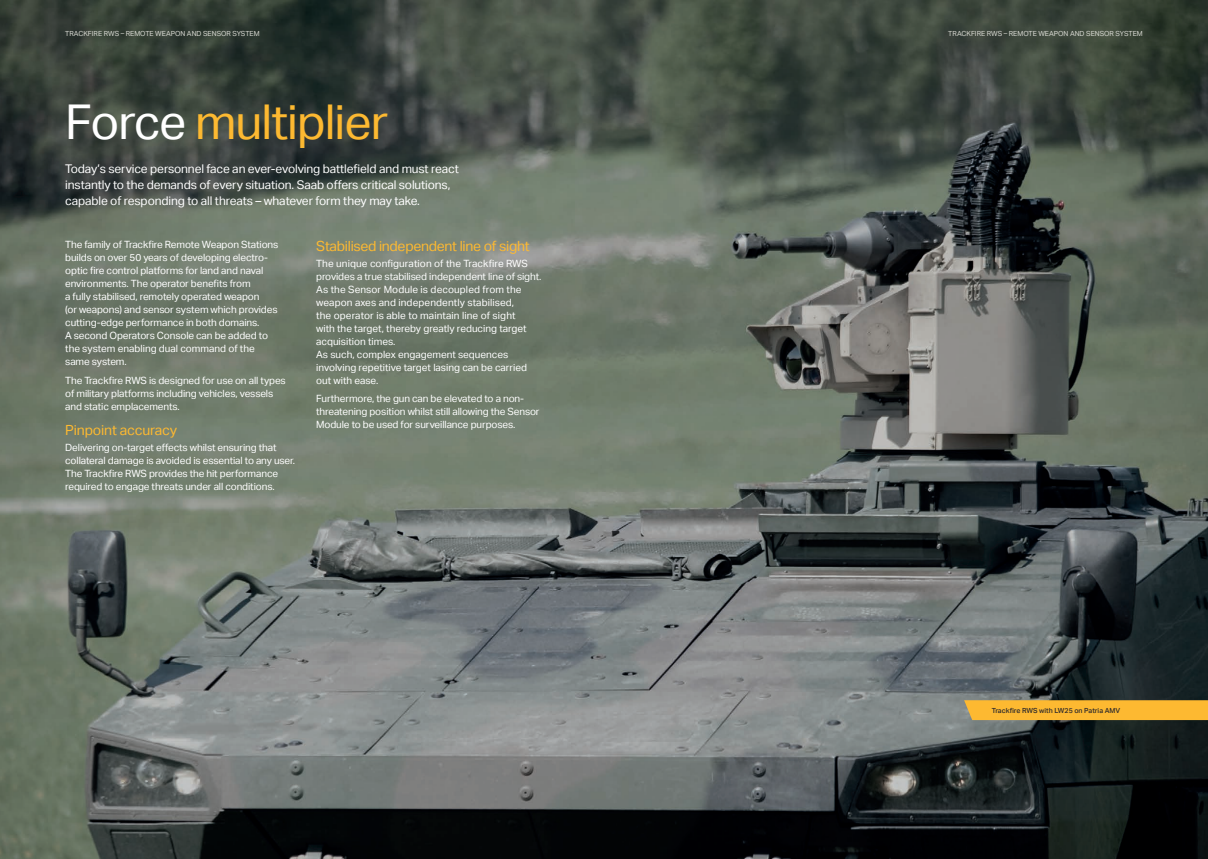
<style>
.page{position:relative;width:1208px;height:859px;background:#fff}
.page>*{position:absolute;margin:0;border:0;box-sizing:border-box;transform-origin:0 0}
.t1{font:48px "Aktiv Grotesk";letter-spacing:-.02em;color:#fdb931}
.t2{font:14px "Aktiv Grotesk";letter-spacing:-.02em;color:#fdb931}
.t3{font:12px/16px "Aktiv Grotesk";letter-spacing:-.01em;color:#fff}
.t4{font:10px/13px "Aktiv Grotesk";letter-spacing:-.01em;color:#fff}
.t5{font:7px "Aktiv Grotesk";color:#d7d8d1}
.t6{font:500 7px "Aktiv Grotesk";color:#322d2c}
.s1{color:#fff}
</style>
<div class="page">
<img style="left:0;top:0;width:1208px;height:859px">
<div style="left:964px;top:700px;width:244px;height:20px;background:#fdb931"></div>
<p class="t5" style="left:65px;top:30px;width:196px">TRACKFIRE RWS – REMOTE WEAPON AND SENSOR SYSTEM</p>
<p class="t5" style="left:948px;top:30px;width:196px">TRACKFIRE RWS – REMOTE WEAPON AND SENSOR SYSTEM</p>
<h1 class="t1" style="left:65px;top:95px;width:325px"><span class="s1">Force</span> multiplier</h1>
<p class="t3" style="left:65px;top:161px;width:395px">Today’s service personnel face an ever-evolving battlefield and must react instantly to the demands of every situation. Saab offers critical solutions, capable of responding to all threats – whatever form they may take.</p>
<p class="t4" style="left:65px;top:238px;width:215px">The family of Trackfire Remote Weapon Stations builds on over 50 years of developing electro&shy;optic fire control platforms for land and naval environments. The operator benefits from<br>a fully stabilised, remotely operated weapon<br>(or weapons) and sensor system which provides cutting-edge performance in both domains.<br>A second Operators Console can be added to the system enabling dual command of the same system.</p>
<p class="t4" style="left:65px;top:374px;width:222px">The Trackfire RWS is designed for use on all types of military platforms including vehicles, vessels and static emplacements.</p>
<h2 class="t2" style="left:65px;top:422px;width:113px">Pinpoint accuracy</h2>
<p class="t4" style="left:65px;top:441px;width:231px">Delivering on-target effects whilst ensuring that collateral damage is avoided is essential to any user.<br>The Trackfire RWS provides the hit performance required to engage threats under all conditions.</p>
<h2 class="t2" style="left:316px;top:238px;width:215px">Stabilised independent line of sight</h2>
<p class="t4" style="left:316px;top:257px;width:227px">The unique configuration of the Trackfire RWS provides a true stabilised independent line of sight.<br>As the Sensor Module is decoupled from the weapon axes and independently stabilised,<br>the operator is able to maintain line of sight<br>with the target, thereby greatly reducing target acquisition times.<br>As such, complex engagement sequences involving repetitive target lasing can be carried out with ease.</p>
<p class="t4" style="left:316px;top:392px;width:225px">Furthermore, the gun can be elevated to a non&shy;threatening position whilst still allowing the Sensor<br>Module to be used for surveillance purposes.</p>
<p class="t6" style="left:991px;top:706px;width:130px">Trackfire RWS with LW25 on Patria AMV</p>
</div>
